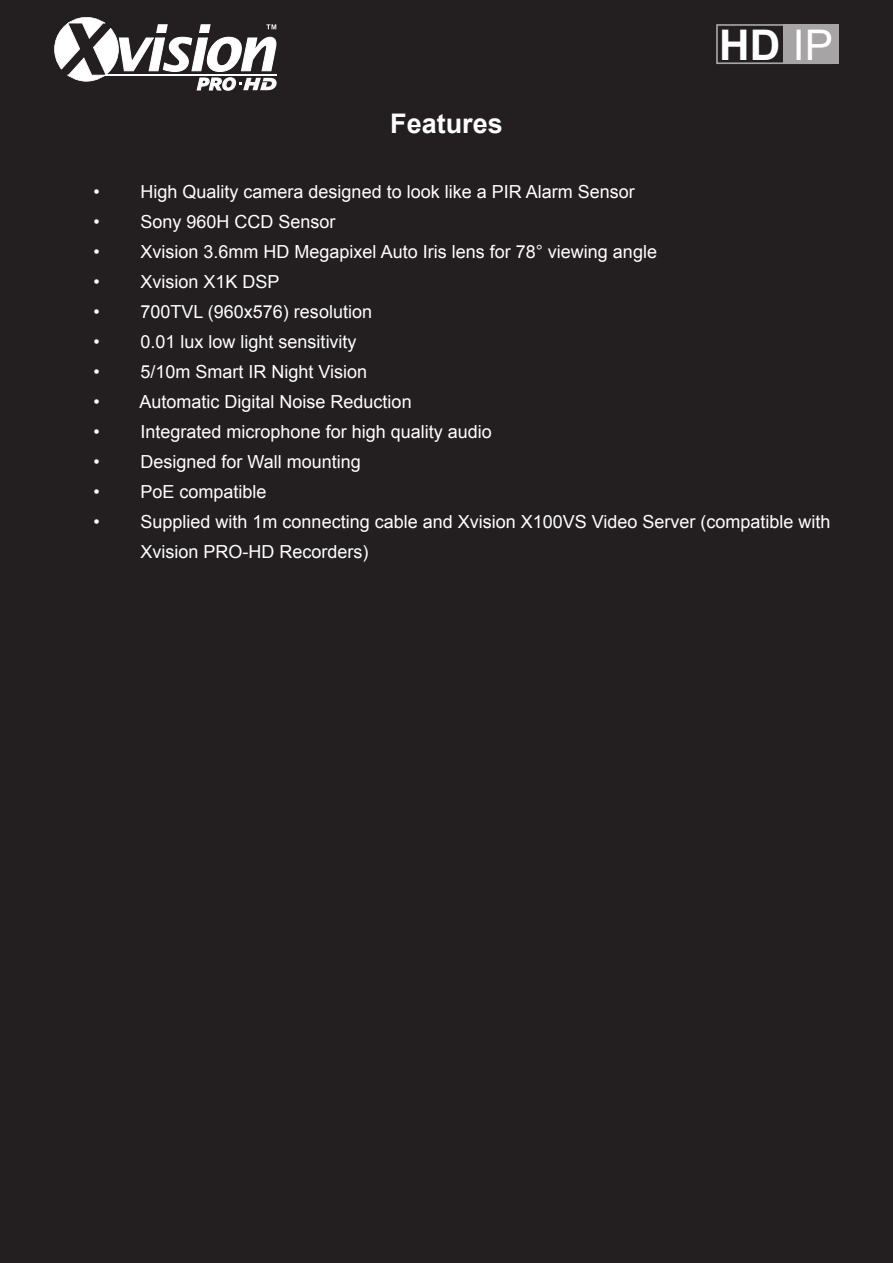
<style>
.page{position:relative;width:893px;height:1263px;background:#231f20}
.page>*{position:absolute;margin:0;border:0;box-sizing:border-box;transform-origin:0 0}
.t1{font:700 42.45px "Arial";color:#fff}
.t2{font:700 27px "Arial";color:#fff}
.t3{font:18px/30px "Arial";color:#fff}
.t4{font:italic 700 16.5px "Verdana";color:#fff}
.s1{font-weight:400}
</style>
<div class="page">
<svg style="left:54px;top:17px;width:223px;height:74px"></svg>
<div style="left:716px;top:24px;width:116px;height:40px;border:2px solid #a7a4a5"></div>
<div style="left:783px;top:24px;width:56px;height:40px;background:#a7a4a5"></div>
<p class="t4" style="left:197px;top:72px;width:41px">PRO</p>
<p class="t2" style="left:390px;top:105px;width:114px">Features</p>
<p class="t1" style="left:719px;top:16px;width:115px">HD <span class="s1">IP</span></p>
<p class="t3" style="left:94px;top:177px;width:543px">• High Quality camera designed to look like a PIR Alarm Sensor</p>
<p class="t3" style="left:94px;top:207px;width:244px">• Sony 960H CCD Sensor</p>
<p class="t3" style="left:94px;top:237px;width:565px">• Xvision 3.6mm HD Megapixel Auto Iris lens for 78° viewing angle</p>
<p class="t3" style="left:94px;top:267px;width:188px">• Xvision X1K DSP</p>
<p class="t3" style="left:94px;top:297px;width:280px">• 700TVL (960x576) resolution</p>
<p class="t3" style="left:94px;top:327px;width:265px">• 0.01 lux low light sensitivity</p>
<p class="t3" style="left:94px;top:357px;width:275px">• 5/10m Smart IR Night Vision</p>
<p class="t3" style="left:94px;top:387px;width:320px">• Automatic Digital Noise Reduction</p>
<p class="t3" style="left:94px;top:417px;width:400px">• Integrated microphone for high quality audio</p>
<p class="t3" style="left:94px;top:447px;width:269px">• Designed for Wall mounting</p>
<p class="t3" style="left:94px;top:477px;width:175px">• PoE compatible</p>
<p class="t3" style="left:141px;top:507px;width:692px;text-indent:-47px">• Supplied with 1m connecting cable and Xvision X100VS Video Server (compatible with<br>Xvision PRO-HD Recorders)</p>
</div>
